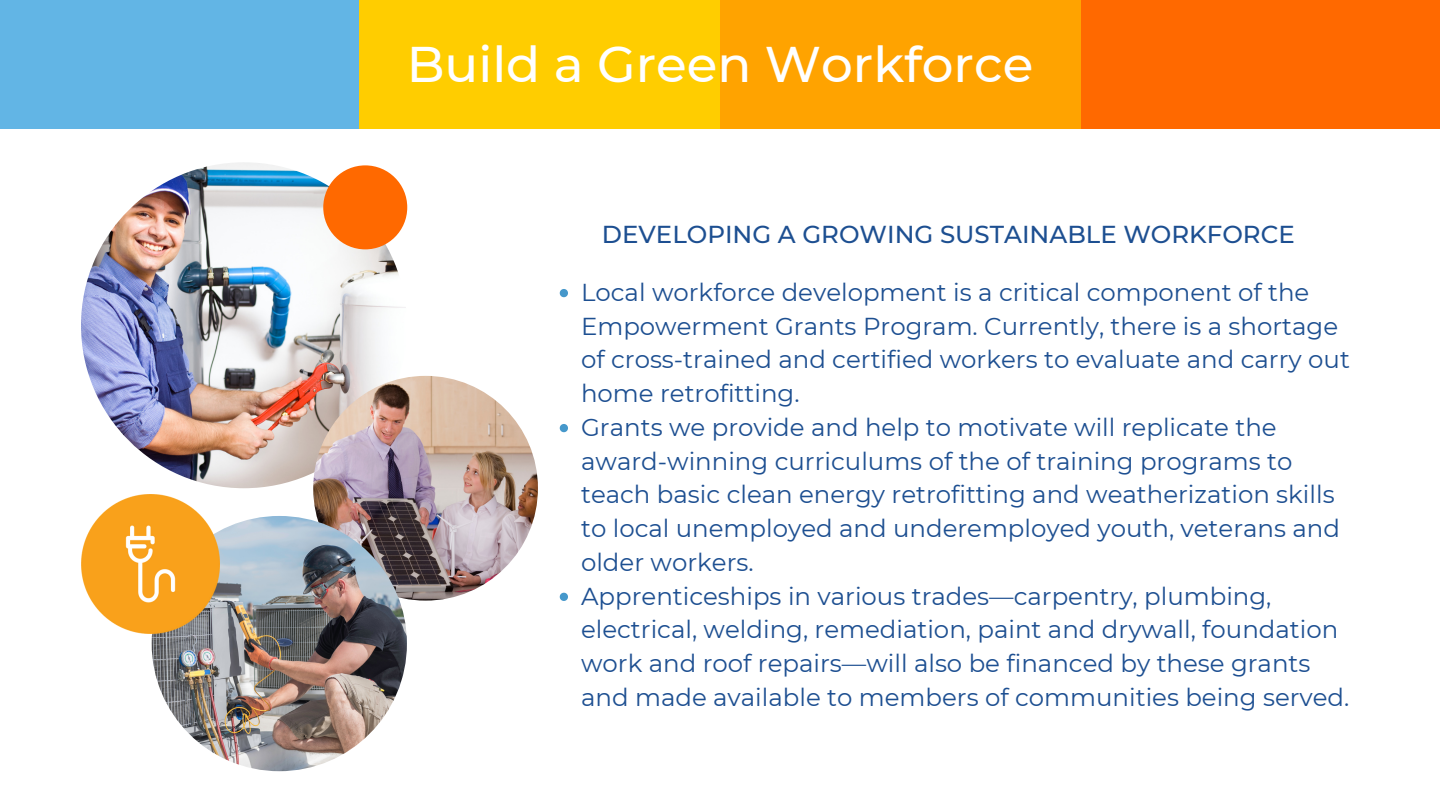
<style>
.page{position:relative;width:1440px;height:810px;background:#fff}
.page>*{position:absolute;margin:0;border:0;box-sizing:border-box;transform-origin:0 0}
.t1{font:500 50px "Montserrat";color:#fff}
.t2{font:24.5px/33.8px "Montserrat";color:#1d4f91}
.t3{font:500 24.5px "Montserrat";color:#1d4f91}
</style>
<div class="page">
<div style="left:359px;top:0;width:361px;height:128px;background:#ffcd00"></div>
<div style="left:0;top:0;width:359px;height:128px;background:#62b5e5"></div>
<div style="left:720px;top:0;width:361px;height:128px;background:#ffa300"></div>
<div style="left:1081px;top:0;width:359px;height:128px;background:#ff6900"></div>
<svg style="left:560px;top:289px;width:8px;height:8px"></svg>
<svg style="left:560px;top:424px;width:8px;height:8px"></svg>
<svg style="left:560px;top:593px;width:8px;height:8px"></svg>
<img style="left:81px;top:162px;width:326px;height:326px;border-radius:50%">
<img style="left:313px;top:376px;width:225px;height:225px;border-radius:50%">
<img style="left:152px;top:516px;width:255px;height:255px;border-radius:50%">
<img style="left:81px;top:495px;width:139px;height:139px">
<div style="left:323px;top:165px;width:84px;height:84px;background:#ff6900;border-radius:50%"></div>
<h1 class="t1" style="left:407px;top:33px;width:628px">Build a Green Workforce</h1>
<p class="t3" style="left:602px;top:220px;width:694px">DEVELOPING A GROWING SUSTAINABLE WORKFORCE</p>
<p class="t2" style="left:581px;top:275px;width:770px">Local workforce development is a critical component of the Empowerment Grants Program. Currently, there is a shortage of cross-trained and certified workers to evaluate and carry out home retrofitting.<br>Grants we provide and help to motivate will replicate the award-winning curriculums of the of training programs to teach basic clean energy retrofitting and weatherization skills to local unemployed and underemployed youth, veterans and older workers.<br>Apprenticeships in various trades—carpentry, plumbing, electrical, welding, remediation, paint and drywall, foundation work and roof repairs—will also be financed by these grants and made available to members of communities being served.</p>
</div>
